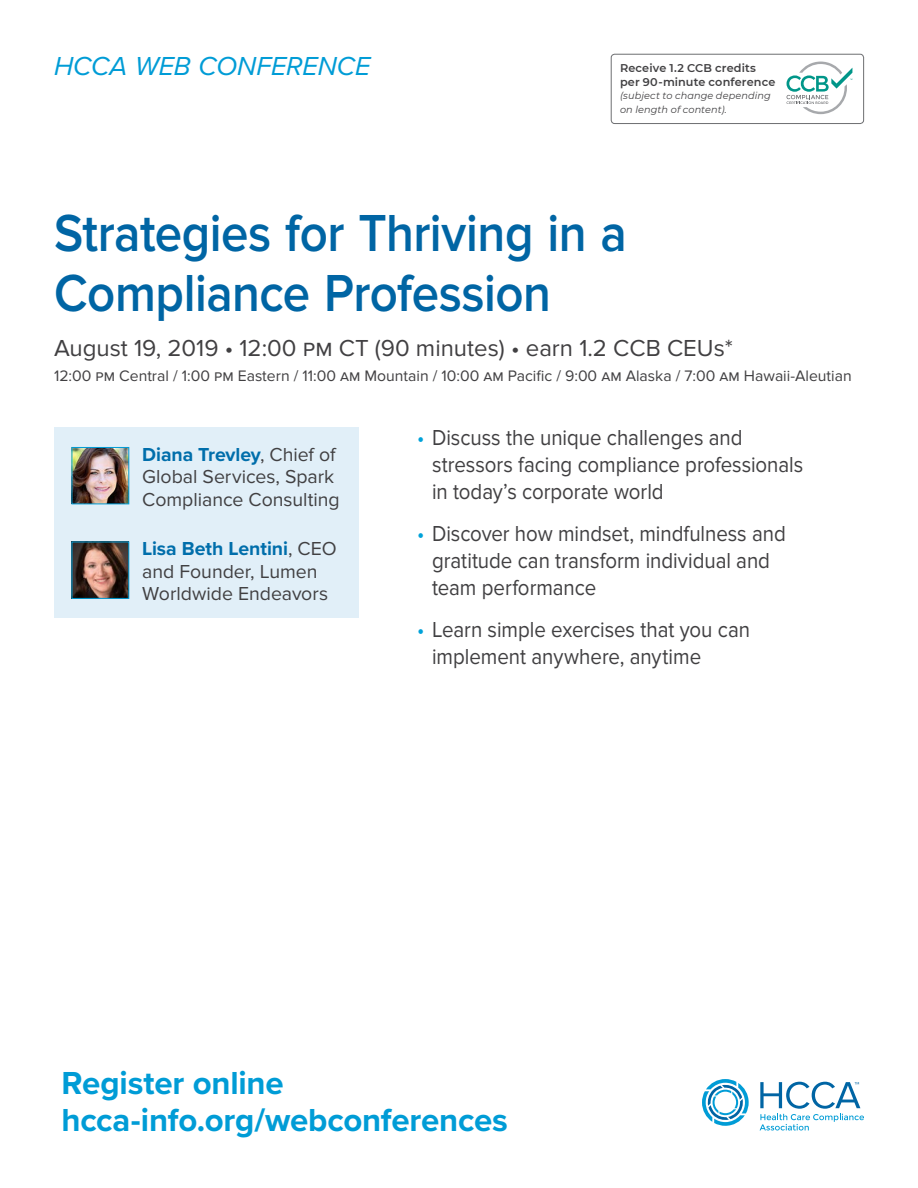
<style>
.page{position:relative;width:918px;height:1188px;background:#fff}
.page>*{position:absolute;margin:0;border:0;box-sizing:border-box;transform-origin:0 0}
.t1{font:600 54px/60px "Proxima Nova";letter-spacing:-.01em;color:#0065a4;scale:.91 1}
.t2{font:700 33px/36.5px "Proxima Nova";letter-spacing:-.005em;color:#009cd6}
.t3{font:italic 27px "Proxima Nova";letter-spacing:-.005em;color:#009cd6}
.t4{font:24px "Proxima Nova";color:#414042}
.t5{font:22.5px/27px "Proxima Nova";letter-spacing:-.005em;color:#414042;scale:.91 1}
.t6{font:19.5px/22.5px "Proxima Nova";color:#414042}
.t7{font:15.75px "Proxima Nova";color:#414042}
.t8{font:600 11.25px/13.5px "Montserrat";letter-spacing:.01em;color:#414042}
.t9{font:italic 9.75px/13.5px "Montserrat";letter-spacing:.01em;color:#414042}
.s1{font-weight:700;color:#006eab}
.s2{color:#00a2d9}
</style>
<div class="page">
<div style="left:54px;top:428px;width:304px;height:190px;background:#e1eff8"></div>
<img style="left:74px;top:449px;width:53px;height:53px">
<div style="left:72px;top:447px;width:57px;height:57px;border:1px solid #009cd6"></div>
<img style="left:74px;top:544px;width:53px;height:53px">
<div style="left:72px;top:542px;width:57px;height:57px;border:1px solid #009cd6"></div>
<div style="left:611px;top:54px;width:253px;height:70px;border:1px solid #6d6e71;border-radius:4px"></div>
<svg style="left:787px;top:62px;width:65px;height:52px"></svg>
<svg style="left:702px;top:1079px;width:47px;height:47px"></svg>
<svg style="left:760px;top:1082px;width:104px;height:49px"></svg>
<p class="t3" style="left:54px;top:46px;width:318px">HCCA WEB CONFERENCE</p>
<p class="t8" style="left:620px;top:61px;width:157px">Receive 1.2 CCB credits per 90-minute conference</p>
<p class="t9" style="left:620px;top:89px;width:152px">(subject to change depending on length of content).</p>
<h1 class="t1" style="left:54px;top:204px;width:631px">Strategies for Thriving in a<br>Compliance Profession</h1>
<p class="t4" style="left:54px;top:335px;width:681px">August 19, 2019 • 12:00 pm CT (90 minutes) • earn 1.2 CCB CEUs*</p>
<p class="t7" style="left:54px;top:367px;width:799px">12:00 pm Central / 1:00 pm Eastern / 11:00 am Mountain / 10:00 am Pacific / 9:00 am Alaska / 7:00 am Hawaii-Aleutian</p>
<p class="t6" style="left:142px;top:443px;width:199px"><span class="s1">Diana Trevley</span>, Chief of<br>Global Services, Spark<br>Compliance Consulting</p>
<p class="t6" style="left:142px;top:538px;width:196px"><span class="s1">Lisa Beth Lentini</span>, CEO and Founder, Lumen<br>Worldwide Endeavors</p>
<p class="t5" style="left:432px;top:425px;width:410px;text-indent:-15px"><span class="s2">•</span> Discuss the unique challenges and stressors facing compliance professionals in today’s corporate world</p>
<p class="t5" style="left:432px;top:521px;width:390px;text-indent:-15px"><span class="s2">•</span> Discover how mindset, mindfulness and gratitude can transform individual and team performance</p>
<p class="t5" style="left:432px;top:617px;width:351px;text-indent:-15px"><span class="s2">•</span> Learn simple exercises that you can implement anywhere, anytime</p>
<h2 class="t2" style="left:62px;top:1064px;width:448px">Register online hcca-info.org/webconferences</h2>
</div>
